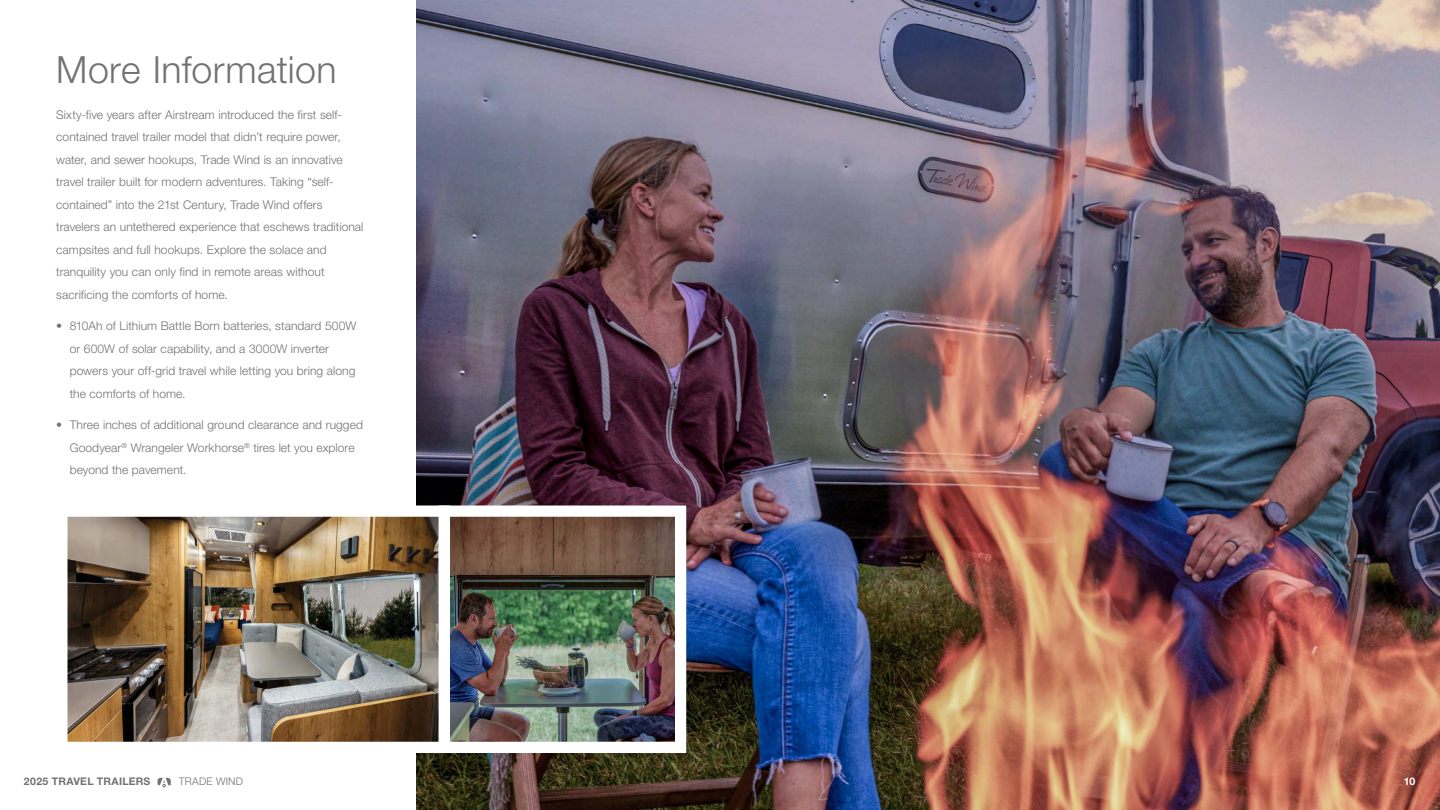
<style>
.page{position:relative;width:1440px;height:810px;background:#fff}
.page>*{position:absolute;margin:0;border:0;box-sizing:border-box;transform-origin:0 0}
.t1{font:300 37.5px "Helvetica Neue LT Std";letter-spacing:.01em;color:#727272}
.t2{font:300 12px/22.5px "Helvetica Neue LT Std";letter-spacing:.005em;color:#727272}
.t3{font:700 10.5px "Helvetica Neue LT Std";letter-spacing:.025em;color:#727272}
.t4{font:300 10.5px "Helvetica Neue LT Std";letter-spacing:.02em;color:#727272}
.t5{font:700 10.5px "Helvetica Neue LT Std";color:#fff}
</style>
<div class="page">
<img style="left:416px;top:0;width:1024px;height:810px">
<img style="left:67px;top:500px;width:366px;height:259px">
<img style="left:433px;top:500px;width:259px;height:259px">
<svg style="left:158px;top:778px;width:14px;height:9px"></svg>
<h1 class="t1" style="left:56px;top:56px;width:282px">More Information</h1>
<p class="t2" style="left:56px;top:104px;width:309px">Sixty-five years after Airstream introduced the first self&shy;contained travel trailer model that didn’t require power, water, and sewer hookups, Trade Wind is an innovative travel trailer built for modern adventures. Taking “self&shy;contained” into the 21st Century, Trade Wind offers travelers an untethered experience that eschews traditional campsites and full hookups. Explore the solace and tranquility you can only find in remote areas without sacrificing the comforts of home.</p>
<p class="t2" style="left:70px;top:316px;width:288px;text-indent:-14px">• 810Ah of Lithium Battle Born batteries, standard 500W or 600W of solar capability, and a 3000W inverter powers your off-grid travel while letting you bring along the comforts of home.</p>
<p class="t2" style="left:70px;top:415px;width:295px;text-indent:-13px">• Three inches of additional ground clearance and rugged<br>Goodyear<sup>®</sup> Wrangeler Workhorse<sup>®</sup> tires let you explore beyond the pavement.</p>
<p class="t3" style="left:24px;top:778px;width:128px">2025 TRAVEL TRAILERS</p>
<p class="t4" style="left:179px;top:778px;width:66px">TRADE WIND</p>
<p class="t5" style="left:1404px;top:778px;width:13px">10</p>
</div>
